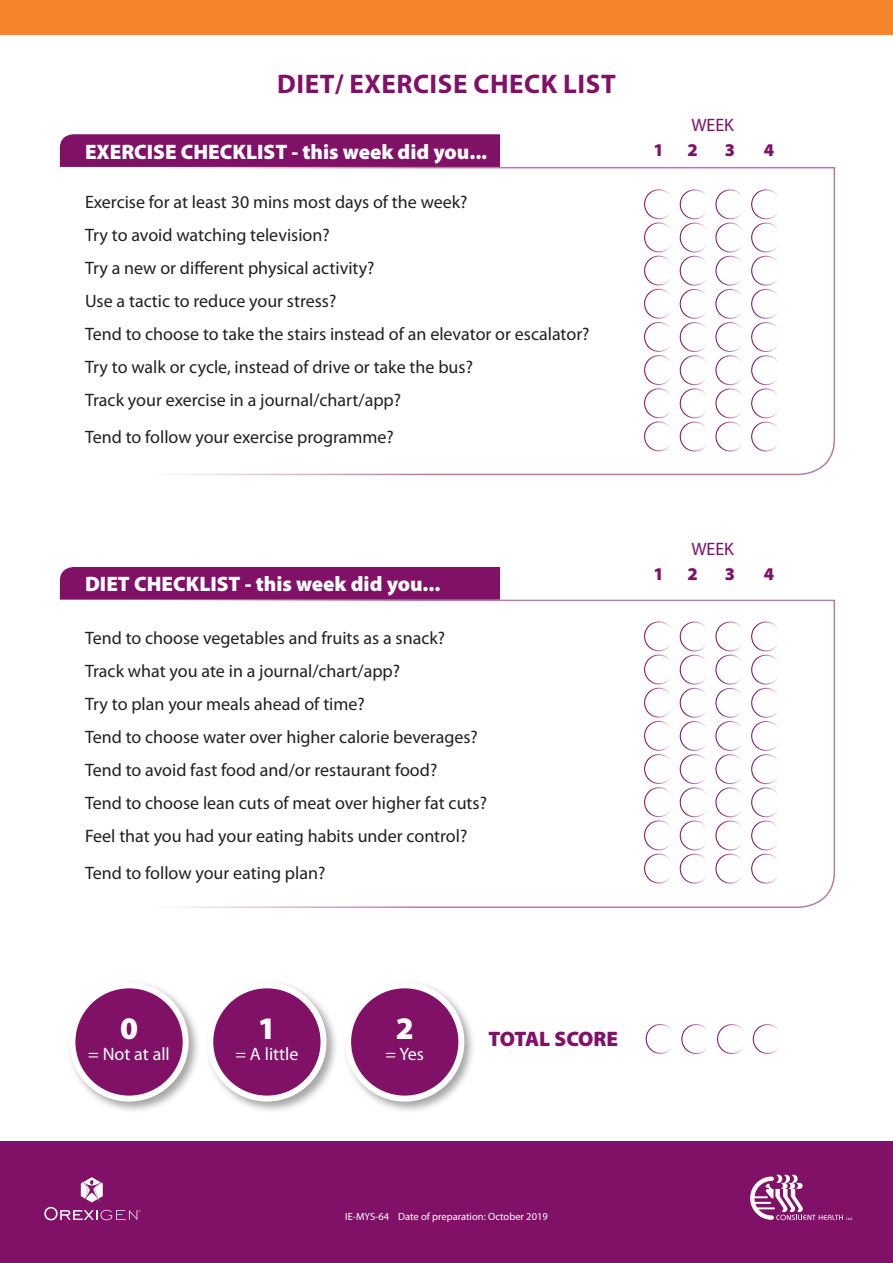
<style>
.page{position:relative;width:893px;height:1263px;background:#fff}
.page>*{position:absolute;margin:0;border:0;box-sizing:border-box;transform-origin:0 0}
.t1{font:900 31.5px "Myriad Pro";color:#fff}
.t2{font:700 27px "Myriad Pro";letter-spacing:.02em;color:#811067}
.t3{font:900 21px "Myriad Pro";color:#fff}
.t4{font:900 21px "Myriad Pro";letter-spacing:-.015em;color:#811067}
.t5{font:18px/33px "Myriad Pro";color:#231f20}
.t6{font:18px "Myriad Pro";color:#fff}
.t7{font:18px "Myriad Pro";color:#811067}
.t8{font:900 18px "Myriad Pro";color:#811067}
.t9{font:10.5px "Myriad Pro";color:#fff}
</style>
<div class="page">
<svg style="left:59px;top:166px;width:777px;height:310px"></svg>
<svg style="left:59px;top:599px;width:777px;height:309px"></svg>
<div style="left:60px;top:134px;width:440px;height:33px;background:#811067"></div>
<div style="left:60px;top:567px;width:440px;height:33px;background:#811067"></div>
<div style="left:0;top:0;width:893px;height:34px;background:#f5842a"></div>
<div style="left:0;top:1142px;width:893px;height:121px;background:#811067"></div>
<div style="left:644px;top:621px;width:30px;height:30px;border:1px solid #811067;border-radius:50%"></div>
<div style="left:680px;top:621px;width:29px;height:30px;border:1px solid #811067;border-radius:50%"></div>
<div style="left:715px;top:621px;width:30px;height:30px;border:1px solid #811067;border-radius:50%"></div>
<div style="left:751px;top:621px;width:30px;height:30px;border:1px solid #811067;border-radius:50%"></div>
<div style="left:644px;top:654px;width:30px;height:30px;border:1px solid #811067;border-radius:50%"></div>
<div style="left:680px;top:655px;width:29px;height:30px;border:1px solid #811067;border-radius:50%"></div>
<div style="left:715px;top:655px;width:30px;height:30px;border:1px solid #811067;border-radius:50%"></div>
<div style="left:751px;top:655px;width:30px;height:30px;border:1px solid #811067;border-radius:50%"></div>
<div style="left:644px;top:688px;width:30px;height:30px;border:1px solid #811067;border-radius:50%"></div>
<div style="left:680px;top:688px;width:29px;height:30px;border:1px solid #811067;border-radius:50%"></div>
<div style="left:715px;top:688px;width:30px;height:30px;border:1px solid #811067;border-radius:50%"></div>
<div style="left:751px;top:688px;width:30px;height:30px;border:1px solid #811067;border-radius:50%"></div>
<div style="left:644px;top:721px;width:30px;height:30px;border:1px solid #811067;border-radius:50%"></div>
<div style="left:680px;top:721px;width:29px;height:30px;border:1px solid #811067;border-radius:50%"></div>
<div style="left:715px;top:721px;width:30px;height:30px;border:1px solid #811067;border-radius:50%"></div>
<div style="left:751px;top:721px;width:30px;height:30px;border:1px solid #811067;border-radius:50%"></div>
<div style="left:644px;top:754px;width:30px;height:30px;border:1px solid #811067;border-radius:50%"></div>
<div style="left:680px;top:754px;width:29px;height:30px;border:1px solid #811067;border-radius:50%"></div>
<div style="left:715px;top:754px;width:30px;height:30px;border:1px solid #811067;border-radius:50%"></div>
<div style="left:751px;top:754px;width:30px;height:30px;border:1px solid #811067;border-radius:50%"></div>
<div style="left:644px;top:787px;width:30px;height:30px;border:1px solid #811067;border-radius:50%"></div>
<div style="left:680px;top:787px;width:29px;height:30px;border:1px solid #811067;border-radius:50%"></div>
<div style="left:715px;top:787px;width:30px;height:30px;border:1px solid #811067;border-radius:50%"></div>
<div style="left:751px;top:787px;width:30px;height:30px;border:1px solid #811067;border-radius:50%"></div>
<div style="left:644px;top:820px;width:30px;height:30px;border:1px solid #811067;border-radius:50%"></div>
<div style="left:680px;top:820px;width:29px;height:30px;border:1px solid #811067;border-radius:50%"></div>
<div style="left:715px;top:820px;width:30px;height:30px;border:1px solid #811067;border-radius:50%"></div>
<div style="left:751px;top:820px;width:30px;height:30px;border:1px solid #811067;border-radius:50%"></div>
<div style="left:644px;top:853px;width:30px;height:30px;border:1px solid #811067;border-radius:50%"></div>
<div style="left:680px;top:854px;width:29px;height:30px;border:1px solid #811067;border-radius:50%"></div>
<div style="left:715px;top:854px;width:30px;height:30px;border:1px solid #811067;border-radius:50%"></div>
<div style="left:751px;top:854px;width:30px;height:30px;border:1px solid #811067;border-radius:50%"></div>
<div style="left:67px;top:979px;width:133px;height:134px;background:#231f20;opacity:.4"></div>
<div style="left:72px;top:985px;width:114px;height:113px;background:#811067;border-radius:50%"></div>
<div style="left:69px;top:982px;width:120px;height:119px;border:6px solid #fff;border-radius:50%"></div>
<div style="left:204px;top:979px;width:134px;height:134px;background:#231f20;opacity:.4"></div>
<div style="left:210px;top:985px;width:114px;height:113px;background:#811067;border-radius:50%"></div>
<div style="left:207px;top:982px;width:120px;height:119px;border:6px solid #fff;border-radius:50%"></div>
<div style="left:342px;top:979px;width:134px;height:134px;background:#231f20;opacity:.4"></div>
<div style="left:348px;top:985px;width:113px;height:113px;background:#811067;border-radius:50%"></div>
<div style="left:345px;top:982px;width:119px;height:119px;border:6px solid #fff;border-radius:50%"></div>
<div style="left:644px;top:189px;width:30px;height:30px;border:1px solid #811067;border-radius:50%"></div>
<div style="left:680px;top:189px;width:29px;height:30px;border:1px solid #811067;border-radius:50%"></div>
<div style="left:715px;top:189px;width:30px;height:30px;border:1px solid #811067;border-radius:50%"></div>
<div style="left:751px;top:189px;width:30px;height:30px;border:1px solid #811067;border-radius:50%"></div>
<div style="left:644px;top:222px;width:30px;height:30px;border:1px solid #811067;border-radius:50%"></div>
<div style="left:680px;top:223px;width:29px;height:29px;border:1px solid #811067;border-radius:50%"></div>
<div style="left:715px;top:223px;width:30px;height:29px;border:1px solid #811067;border-radius:50%"></div>
<div style="left:751px;top:223px;width:30px;height:29px;border:1px solid #811067;border-radius:50%"></div>
<div style="left:644px;top:256px;width:30px;height:30px;border:1px solid #811067;border-radius:50%"></div>
<div style="left:680px;top:256px;width:29px;height:30px;border:1px solid #811067;border-radius:50%"></div>
<div style="left:715px;top:256px;width:30px;height:30px;border:1px solid #811067;border-radius:50%"></div>
<div style="left:751px;top:256px;width:30px;height:30px;border:1px solid #811067;border-radius:50%"></div>
<div style="left:644px;top:289px;width:30px;height:30px;border:1px solid #811067;border-radius:50%"></div>
<div style="left:680px;top:289px;width:29px;height:30px;border:1px solid #811067;border-radius:50%"></div>
<div style="left:715px;top:289px;width:30px;height:30px;border:1px solid #811067;border-radius:50%"></div>
<div style="left:751px;top:289px;width:30px;height:30px;border:1px solid #811067;border-radius:50%"></div>
<div style="left:644px;top:322px;width:30px;height:30px;border:1px solid #811067;border-radius:50%"></div>
<div style="left:680px;top:322px;width:29px;height:30px;border:1px solid #811067;border-radius:50%"></div>
<div style="left:715px;top:322px;width:30px;height:30px;border:1px solid #811067;border-radius:50%"></div>
<div style="left:751px;top:322px;width:30px;height:30px;border:1px solid #811067;border-radius:50%"></div>
<div style="left:644px;top:355px;width:30px;height:30px;border:1px solid #811067;border-radius:50%"></div>
<div style="left:680px;top:355px;width:29px;height:30px;border:1px solid #811067;border-radius:50%"></div>
<div style="left:715px;top:355px;width:30px;height:30px;border:1px solid #811067;border-radius:50%"></div>
<div style="left:751px;top:355px;width:30px;height:30px;border:1px solid #811067;border-radius:50%"></div>
<div style="left:644px;top:388px;width:30px;height:30px;border:1px solid #811067;border-radius:50%"></div>
<div style="left:680px;top:388px;width:29px;height:30px;border:1px solid #811067;border-radius:50%"></div>
<div style="left:715px;top:388px;width:30px;height:30px;border:1px solid #811067;border-radius:50%"></div>
<div style="left:751px;top:388px;width:30px;height:30px;border:1px solid #811067;border-radius:50%"></div>
<div style="left:644px;top:421px;width:30px;height:30px;border:1px solid #811067;border-radius:50%"></div>
<div style="left:680px;top:422px;width:29px;height:29px;border:1px solid #811067;border-radius:50%"></div>
<div style="left:715px;top:422px;width:30px;height:29px;border:1px solid #811067;border-radius:50%"></div>
<div style="left:751px;top:422px;width:30px;height:29px;border:1px solid #811067;border-radius:50%"></div>
<div style="left:646px;top:1024px;width:29px;height:30px;border:1px solid #811067;border-radius:50%"></div>
<div style="left:681px;top:1024px;width:30px;height:30px;border:1px solid #811067;border-radius:50%"></div>
<div style="left:717px;top:1024px;width:30px;height:30px;border:1px solid #811067;border-radius:50%"></div>
<div style="left:753px;top:1024px;width:29px;height:30px;border:1px solid #811067;border-radius:50%"></div>
<svg style="left:750px;top:1175px;width:103px;height:45px"></svg>
<svg style="left:44px;top:1177px;width:97px;height:43px"></svg>
<h2 class="t2" style="left:277px;top:66px;width:314px">DIET/ EXERCISE CHECK LIST</h2>
<p class="t3" style="left:85px;top:140px;width:404px">EXERCISE CHECKLIST - this week did you...</p>
<p class="t5" style="left:85px;top:185px;width:506px">Exercise for at least 30 mins most days of the week?<br>Try to avoid watching television?<br>Try a new or different physical activity?<br>Use a tactic to reduce your stress?<br>Tend to choose to take the stairs instead of an elevator or escalator?<br>Try to walk or cycle, instead of drive or take the bus?<br>Track your exercise in a journal/chart/app?</p>
<p class="t5" style="left:85px;top:421px;width:310px">Tend to follow your exercise programme?</p>
<p class="t3" style="left:85px;top:572px;width:357px">DIET CHECKLIST - this week did you...</p>
<p class="t5" style="left:85px;top:621px;width:403px">Tend to choose vegetables and fruits as a snack?<br>Track what you ate in a journal/chart/app?<br>Try to plan your meals ahead of time?<br>Tend to choose water over higher calorie beverages?<br>Tend to avoid fast food and/or restaurant food?<br>Tend to choose lean cuts of meat over higher fat cuts?<br>Feel that you had your eating habits under control?</p>
<p class="t5" style="left:85px;top:856px;width:242px">Tend to follow your eating plan?</p>
<p class="t7" style="left:691px;top:114px;width:44px">WEEK</p>
<p class="t8" style="left:654px;top:140px;width:12px">1</p>
<p class="t8" style="left:687px;top:140px;width:12px">2</p>
<p class="t8" style="left:725px;top:140px;width:12px">3</p>
<p class="t8" style="left:764px;top:140px;width:12px">4</p>
<p class="t7" style="left:691px;top:538px;width:44px">WEEK</p>
<p class="t8" style="left:654px;top:564px;width:12px">1</p>
<p class="t8" style="left:687px;top:564px;width:12px">2</p>
<p class="t8" style="left:725px;top:564px;width:12px">3</p>
<p class="t8" style="left:764px;top:564px;width:12px">4</p>
<h1 class="t1" style="left:120px;top:1010px;width:20px">0</h1>
<p class="t6" style="left:88px;top:1042px;width:83px">= Not at all</p>
<h1 class="t1" style="left:258px;top:1010px;width:20px">1</h1>
<p class="t6" style="left:235px;top:1042px;width:65px">= A little</p>
<h1 class="t1" style="left:396px;top:1010px;width:20px">2</h1>
<p class="t6" style="left:386px;top:1042px;width:40px">= Yes</p>
<p class="t4" style="left:489px;top:1026px;width:131px">TOTAL SCORE</p>
<p class="t9" style="left:345px;top:1210px;width:204px">IE-MYS-64 Date of preparation: October 2019</p>
</div>
